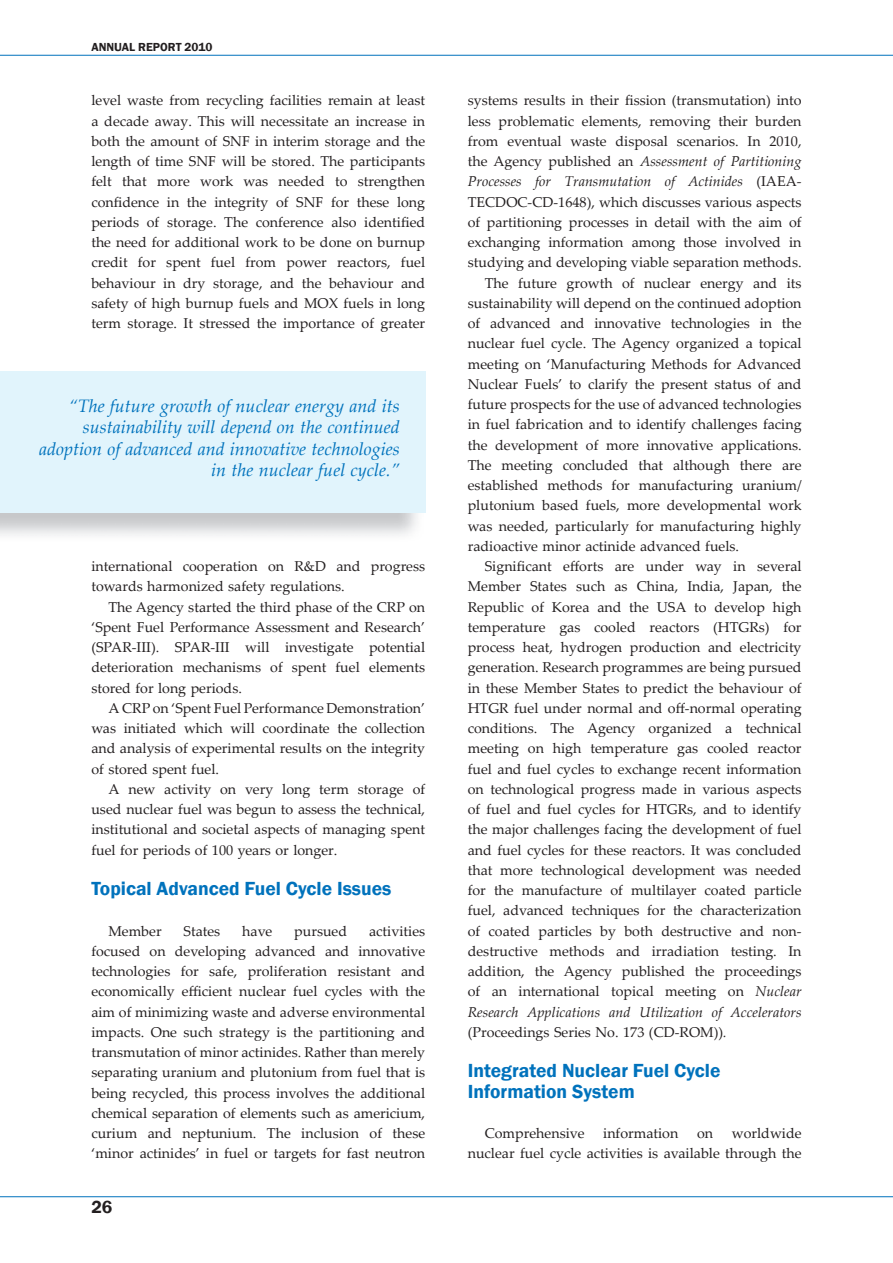
<style>
.page{position:relative;width:893px;height:1263px;background:#fff}
.page>*{position:absolute;margin:0;border:0;box-sizing:border-box;transform-origin:0 0}
.t1{font:600 19.5px/20.2px "Franklin Gothic";color:#0072bc}
.t2{font:italic 18px/21.6px "Palatino Linotype";color:#0072bc;text-align:right}
.t3{font:600 18px "Franklin Gothic";color:#231f20}
.t4{font:14.25px/20.2px "Palatino Linotype";color:#231f20;text-align:justify}
.t5{font:italic 14.25px "Palatino Linotype";color:#231f20}
.t6{font:600 12px "Franklin Gothic";color:#231f20}
.s1{font-style:normal}
.s2{font-style:italic}
</style>
<div class="page">
<hr style="left:0;top:55px;width:893px;height:1px;background:#0072bc">
<hr style="left:0;top:1196px;width:893px;height:1px;background:#0072bc">
<div style="left:0;top:371px;width:425px;height:141px;background:#e1f4fc"></div>
<p class="t6" style="left:91px;top:39px;width:123px">ANNUAL RePORT 2010</p>
<p class="t4" style="left:91px;top:90px;width:335px">level waste from recycling facilities remain at least a decade away . This will necessitate an increase in both the amount of SNF in interim storage and the length of time SNF will be stored . The participants felt that more work was needed to strengthen confidence in the integrity of SNF for these long periods of storage . The conference also identified the need for additional work to be done on burnup credit for spent fuel from power reactors, fuel behaviour in dry storage, and the behaviour and safety of high burnup fuels and MOX fuels in long term storage . It stressed the importance of greater</p>
<p class="t2" style="left:39px;top:394px;width:362px">“The future growth of nuclear energy and its sustainability will depend on the continued adoption of advanced and innovative technologies in the nuclear fuel cycle.”</p>
<p class="t4" style="left:91px;top:555px;width:335px">international cooperation on R&amp;D and progress towards harmonized safety regulations .</p>
<p class="t4" style="left:91px;top:596px;width:335px;text-indent:17px">The Agency started the third phase of the CRP on ‘Spent Fuel Performance Assessment and Research’ (SPAR-III) . SPAR-III will investigate potential deterioration mechanisms of spent fuel elements stored for long periods .</p>
<p class="t4" style="left:91px;top:697px;width:335px;text-indent:17px">A CRP on ‘Spent Fuel Performance Demonstration’ was initiated which will coordinate the collection and analysis of experimental results on the integrity of stored spent fuel .</p>
<p class="t4" style="left:91px;top:778px;width:335px;text-indent:17px">A new activity on very long term storage of used nuclear fuel was begun to assess the technical, institutional and societal aspects of managing spent fuel for periods of 100 years or longer .</p>
<h1 class="t1" style="left:91px;top:879px;width:301px">Topical Advanced fuel Cycle issues</h1>
<p class="t4" style="left:108px;top:920px;width:55px">Member</p>
<p class="t4" style="left:184px;top:920px;width:38px">States</p>
<p class="t4" style="left:242px;top:920px;width:32px">have</p>
<p class="t4" style="left:294px;top:920px;width:54px">pursued</p>
<p class="t4" style="left:91px;top:920px;width:335px;text-indent:278px">activities focused on developing advanced and innovative technologies for safe, proliferation resistant and economically effi cient nuclear fuel cycles with the aim of minimizing waste and adverse environmental impacts . One such strategy is the partitioning and transmutation of minor actinides . Rather than merely separating uranium and plutonium from fuel that is being recycled, this process involves the additional chemical separation of elements such as americium, curium and neptunium . The inclusion of these ‘minor actinides’ in fuel or targets for fast neutron</p>
<p class="t3" style="left:91px;top:1196px;width:23px">26</p>
<p class="t4" style="left:468px;top:90px;width:335px">systems results in their fission (transmutation) into</p>
<p class="t4" style="left:468px;top:110px;width:335px">less problematic elements, removing their burden</p>
<p class="t4" style="left:468px;top:130px;width:335px">from eventual waste disposal scenarios . In 2010,</p>
<p class="t5" style="left:468px;top:151px;width:335px"><span class="s1">the Agency published an</span> Assessment of Partitioning</p>
<p class="t5" style="left:468px;top:171px;width:335px">Processes for Transmutation of Actinides <span class="s1">(IAEA-</span></p>
<p class="t4" style="left:468px;top:191px;width:335px">TECDOC-CD-1648), which discusses various aspects</p>
<p class="t4" style="left:468px;top:211px;width:335px">of partitioning processes in detail with the aim of</p>
<p class="t4" style="left:468px;top:231px;width:335px">exchanging information among those involved in</p>
<p class="t4" style="left:468px;top:252px;width:335px">studying and developing viable separation methods .</p>
<p class="t4" style="left:485px;top:272px;width:318px">The future growth of nuclear energy and its</p>
<p class="t4" style="left:468px;top:292px;width:335px">sustainability will depend on the continued adoption</p>
<p class="t4" style="left:468px;top:312px;width:335px">of advanced and innovative technologies in the</p>
<p class="t4" style="left:468px;top:333px;width:335px">nuclear fuel cycle . The Agency organized a topical</p>
<p class="t4" style="left:468px;top:353px;width:335px">meeting on ‘Manufacturing Methods for Advanced</p>
<p class="t4" style="left:468px;top:373px;width:335px">Nuclear Fuels’ to clarify the present status of and</p>
<p class="t4" style="left:468px;top:393px;width:335px">future prospects for the use of advanced technologies</p>
<p class="t4" style="left:468px;top:414px;width:335px">in fuel fabrication and to identify challenges facing</p>
<p class="t4" style="left:468px;top:434px;width:335px">the development of more innovative applications .</p>
<p class="t4" style="left:468px;top:454px;width:335px">The meeting concluded that although there are</p>
<p class="t4" style="left:468px;top:474px;width:335px">established methods for manufacturing uranium/</p>
<p class="t4" style="left:468px;top:495px;width:335px">plutonium based fuels, more developmental work</p>
<p class="t4" style="left:468px;top:515px;width:335px">was needed, particularly for manufacturing highly</p>
<p class="t4" style="left:468px;top:535px;width:273px">radioactive minor actinide advanced fuels .</p>
<p class="t4" style="left:485px;top:555px;width:318px">Significant efforts are under way in several</p>
<p class="t4" style="left:468px;top:576px;width:335px">Member States such as China, India, Japan, the</p>
<p class="t4" style="left:468px;top:596px;width:335px">Republic of Korea and the USA to develop high</p>
<p class="t4" style="left:468px;top:616px;width:335px">temperature gas cooled reactors (HTGRs) for</p>
<p class="t4" style="left:468px;top:636px;width:335px">process heat, hydrogen production and electricity</p>
<p class="t4" style="left:468px;top:657px;width:335px">generation . Research programmes are being pursued</p>
<p class="t4" style="left:468px;top:677px;width:335px">in these Member States to predict the behaviour of</p>
<p class="t4" style="left:468px;top:697px;width:335px">HTGR fuel under normal and off-normal operating</p>
<p class="t4" style="left:468px;top:717px;width:335px">conditions . The Agency organized a technical</p>
<p class="t4" style="left:468px;top:738px;width:335px">meeting on high temperature gas cooled reactor</p>
<p class="t4" style="left:468px;top:758px;width:335px">fuel and fuel cycles to exchange recent information</p>
<p class="t4" style="left:468px;top:778px;width:335px">on technological progress made in various aspects</p>
<p class="t4" style="left:468px;top:798px;width:335px">of fuel and fuel cycles for HTGRs, and to identify</p>
<p class="t4" style="left:468px;top:819px;width:335px">the major challenges facing the development of fuel</p>
<p class="t4" style="left:468px;top:839px;width:335px">and fuel cycles for these reactors . It was concluded</p>
<p class="t4" style="left:468px;top:859px;width:335px">that more technological development was needed</p>
<p class="t4" style="left:468px;top:879px;width:335px">for the manufacture of multilayer coated particle</p>
<p class="t4" style="left:468px;top:900px;width:335px">fuel, advanced techniques for the characterization</p>
<p class="t4" style="left:468px;top:920px;width:335px">of coated particles by both destructive and non-</p>
<p class="t4" style="left:468px;top:940px;width:335px">destructive methods and irradiation testing . In</p>
<p class="t4" style="left:468px;top:960px;width:335px">addition, the Agency published the proceedings</p>
<p class="t4" style="left:468px;top:981px;width:335px">of an international topical meeting on <span class="s2">Nuclear</span></p>
<p class="t5" style="left:468px;top:1001px;width:335px">Research Applications and Utilization of Accelerators</p>
<p class="t4" style="left:468px;top:1021px;width:261px">(Proceedings Series No . 173 (CD-ROM))<span class="s2">.</span></p>
<h1 class="t1" style="left:468px;top:1061px;width:254px">integrated Nuclear fuel Cycle information System</h1>
<p class="t4" style="left:485px;top:1122px;width:101px">Comprehensive</p>
<p class="t4" style="left:603px;top:1122px;width:77px">information</p>
<p class="t4" style="left:697px;top:1122px;width:18px">on</p>
<p class="t4" style="left:468px;top:1122px;width:335px;text-align:right">worldwide<br>nuclear fuel cycle activities is available through the</p>
</div>
